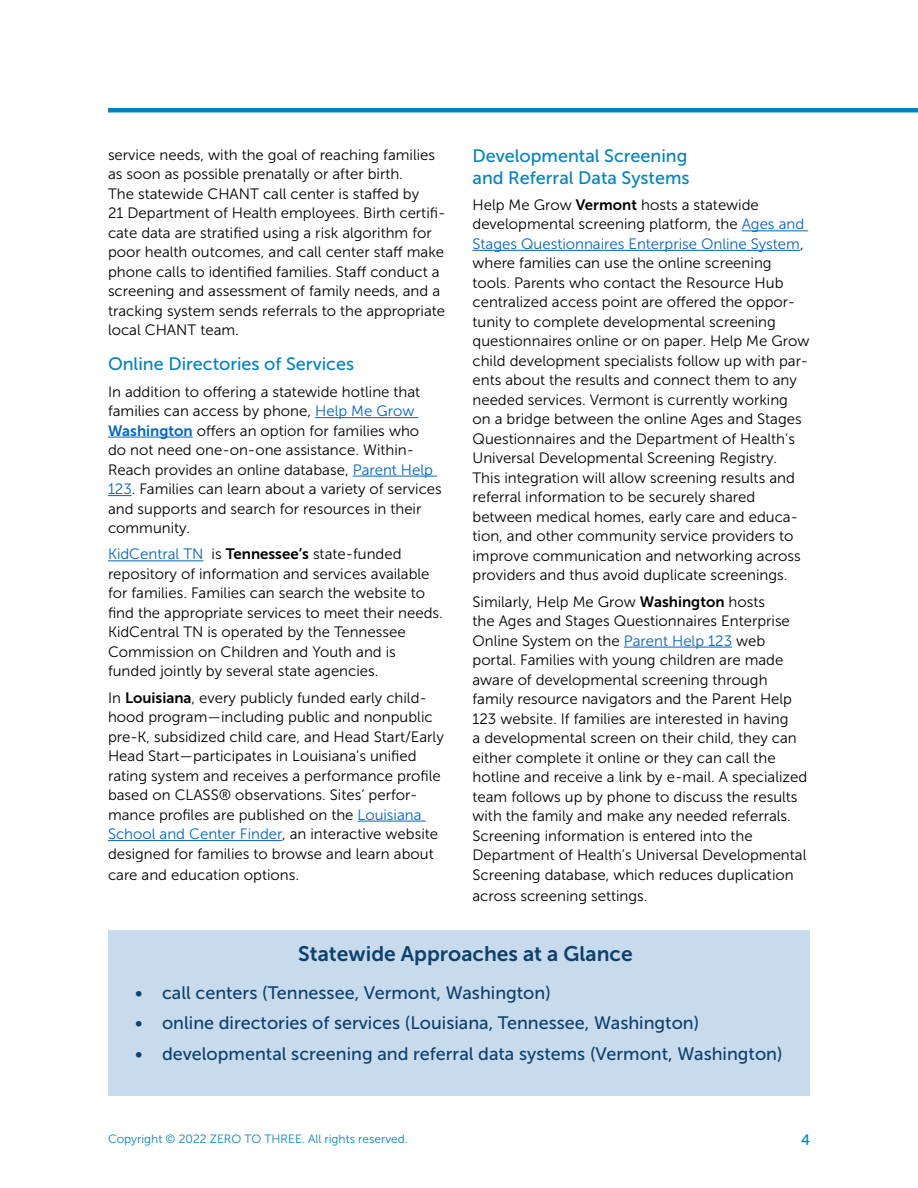
<style>
.page{position:relative;width:918px;height:1188px;background:#fff}
.page>*{position:absolute;margin:0;border:0;box-sizing:border-box;transform-origin:0 0}
.t1{font:21px "Museo Sans 700";color:#0e416b}
.t2{font:18px "Museo Sans 500";color:#0e416b}
.t3{font:18px/21.6px "Museo Sans 500";color:#0083bf}
.t4{font:15px/19.5px "Museo Sans 300";color:#000}
.t5{font:15px "Museo Slab 500";color:#0083bf}
.t6{font:12px "Museo Sans 300";color:#0083bf}
.s1{color:#0563c1}
.s2{font-family:"Museo Sans 700";color:#0563c1}
.s3{font-family:"Museo Sans 700"}
</style>
<div class="page">
<hr style="left:108px;top:108px;width:810px;height:4px;background:#0083bf">
<div style="left:108px;top:930px;width:702px;height:166px;background:#c8dbed"></div>
<hr style="left:315px;top:417px;width:103px;height:1px;background:#0563c1">
<hr style="left:108px;top:437px;width:85px;height:1px;background:#0563c1">
<hr style="left:353px;top:476px;width:84px;height:1px;background:#0563c1">
<svg style="left:108px;top:495px;width:24px;height:1px"></svg>
<hr style="left:108px;top:560px;width:95px;height:1px;background:#0563c1">
<hr style="left:358px;top:821px;width:68px;height:1px;background:#0563c1">
<hr style="left:108px;top:840px;width:174px;height:1px;background:#0563c1">
<hr style="left:742px;top:230px;width:66px;height:1px;background:#0563c1">
<hr style="left:472px;top:250px;width:328px;height:1px;background:#0563c1">
<hr style="left:624px;top:647px;width:108px;height:1px;background:#0563c1">
<p class="t4" style="left:108px;top:145px;width:339px">service needs, with the goal of reaching families as soon as possible prenatally or after birth.<br>The statewide CHANT call center is staffed by<br>21 Department of Health employees. Birth certifi&shy;cate data are stratified using a risk algorithm for poor health outcomes, and call center staff make phone calls to identified families. Staff conduct a screening and assessment of family needs, and a tracking system sends referrals to the appropriate local CHANT team.</p>
<p class="t3" style="left:108px;top:353px;width:248px">Online Directories of Services</p>
<p class="t4" style="left:108px;top:382px;width:335px">In addition to offering a statewide hotline that families can access by phone, <span class="s1">Help Me Grow </span><span class="s2">Washington</span> offers an option for families who<br>do not need one-on-one assistance. Within-Reach provides an online database, <span class="s1">Parent Help 123</span>. Families can learn about a variety of services and supports and search for resources in their community.</p>
<p class="t4" style="left:108px;top:545px;width:336px"><span class="s1">KidCentral TN</span> is <span class="s3">Tennessee’s</span> state-funded repository of information and services available for families. Families can search the website to find the appropriate services to meet their needs.<br>KidCentral TN is operated by the Tennessee Commission on Children and Youth and is funded jointly by several state agencies.</p>
<p class="t4" style="left:108px;top:688px;width:337px">In <span class="s3">Louisiana</span>, every publicly funded early child&shy;hood program—including public and nonpublic pre-K, subsidized child care, and Head Start/Early Head Start—participates in Louisiana’s unified rating system and receives a performance profile based on CLASS® observations. Sites’ perfor&shy;mance profiles are published on the <span class="s1">Louisiana School and Center Finder</span>, an interactive website designed for families to browse and learn about</p>
<p class="t4" style="left:108px;top:865px;width:193px">care and education options.</p>
<p class="t3" style="left:472px;top:145px;width:219px">Developmental Screening and Referral Data Systems</p>
<p class="t4" style="left:472px;top:195px;width:338px">Help Me Grow <span class="s3">Vermont</span> hosts a statewide developmental screening platform, the <span class="s1">Ages and Stages Questionnaires Enterprise Online System</span>, where families can use the online screening tools. Parents who contact the Resource Hub centralized access point are offered the oppor&shy;tunity to complete developmental screening questionnaires online or on paper. Help Me Grow child development specialists follow up with par&shy;ents about the results and connect them to any needed services. Vermont is currently working on a bridge between the online Ages and Stages Questionnaires and the Department of Health’s Universal Developmental Screening Registry.<br>This integration will allow screening results and referral information to be securely shared between medical homes, early care and educa&shy;tion, and other community service providers to improve communication and networking across providers and thus avoid duplicate screenings.</p>
<p class="t4" style="left:472px;top:592px;width:336px">Similarly, Help Me Grow <span class="s3">Washington</span> hosts<br>the Ages and Stages Questionnaires Enterprise Online System on the <span class="s1">Parent Help 123</span> web portal. Families with young children are made aware of developmental screening through family resource navigators and the Parent Help 123 website. If families are interested in having<br>a developmental screen on their child, they can either complete it online or they can call the hotline and receive a link by e-mail. A specialized team follows up by phone to discuss the results with the family and make any needed referrals.<br>Screening information is entered into the Department of Health’s Universal Developmental Screening database, which reduces duplication</p>
<p class="t4" style="left:472px;top:886px;width:177px">across screening settings.</p>
<h1 class="t1" style="left:298px;top:942px;width:336px">Statewide Approaches at a Glance</h1>
<p class="t2" style="left:135px;top:983px;width:417px">• call centers (Tennessee, Vermont, Washington)</p>
<p class="t2" style="left:135px;top:1013px;width:566px">• online directories of services (Louisiana, Tennessee, Washington)</p>
<p class="t2" style="left:135px;top:1044px;width:649px">• developmental screening and referral data systems (Vermont, Washington)</p>
<p class="t6" style="left:108px;top:1132px;width:301px">Copyright © 2022 ZERO TO THREE. All rights reserved.</p>
<p class="t5" style="left:801px;top:1132px;width:10px">4</p>
</div>
